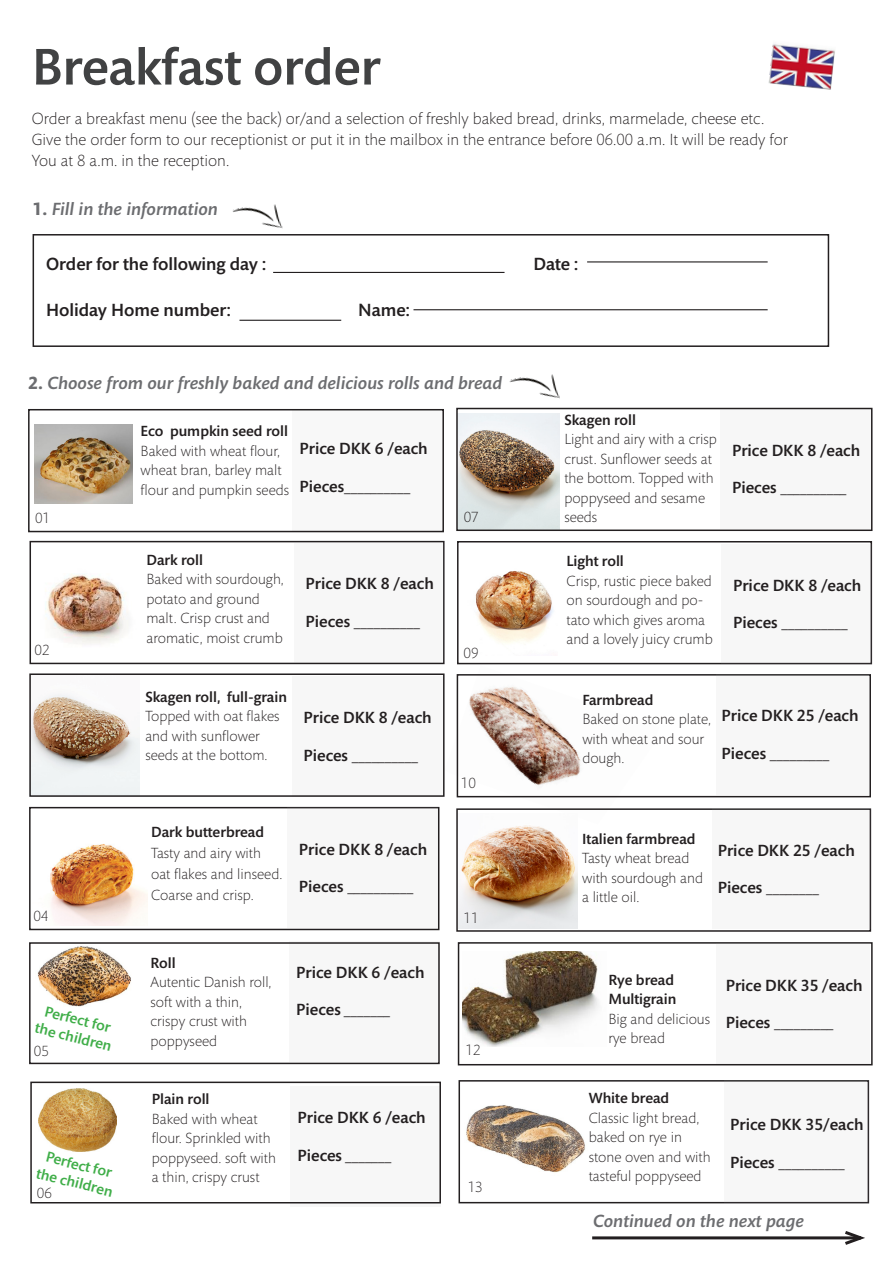
<style>
.page{position:relative;width:893px;height:1263px;background:#fff}
.page>*{position:absolute;margin:0;border:0;box-sizing:border-box;transform-origin:0 0}
.t1{font:500 52.5px "Mundo Sans";color:#414243}
.t2{font:italic 500 18px "Mundo Sans";color:#6c6d70}
.t3{font:500 18px "Mundo Sans";color:#231f20}
.t4{font:500 16.5px "Mundo Sans";color:#231f20}
.t5{font:300 16.5px/21px "Mundo Sans";color:#231f20}
.t6{font:300 15px/19.5px "Mundo Sans";color:#231f20}
.t7{font:500 15px "Mundo Sans";color:#231f20}
.t8{font:500 15px "Mundo Sans";color:#40ae49}
.t9{font:300 15px "Mundo Sans Std";color:#231f20}
.s1{font-weight:700;font-style:normal}
.s2{font-weight:500}
</style>
<div class="page">
<img style="left:475px;top:571px;width:78px;height:73px">
<div style="left:457px;top:541px;width:415px;height:123px;border:2px solid #231f20"></div>
<div style="left:721px;top:544px;width:151px;height:120px;background:#f7f7f7"></div>
<hr style="left:592px;top:1236px;width:269px;height:3px;background:#231f20">
<svg style="left:842px;top:1231px;width:23px;height:14px"></svg>
<hr style="left:413px;top:309px;width:355px;height:1px;background:#231f20">
<hr style="left:587px;top:261px;width:181px;height:1px;background:#231f20">
<hr style="left:273px;top:272px;width:232px;height:1px;background:#231f20">
<hr style="left:239px;top:320px;width:102px;height:1px;background:#231f20">
<div style="left:33px;top:234px;width:796px;height:113px;border:2px solid #231f20"></div>
<img style="left:232px;top:204px;width:52px;height:33px">
<img style="left:509px;top:374px;width:53px;height:34px">
<div style="left:292px;top:410px;width:150px;height:121px;background:#f8f8f8"></div>
<div style="left:292px;top:676px;width:150px;height:121px;background:#f7f7f7"></div>
<img style="left:28px;top:532px;width:129px;height:133px">
<div style="left:30px;top:541px;width:415px;height:123px;border:2px solid #231f20"></div>
<div style="left:294px;top:542px;width:151px;height:121px;background:#f7f7f7"></div>
<img style="left:50px;top:844px;width:98px;height:81px">
<div style="left:29px;top:807px;width:410px;height:123px;border:2px solid #231f20"></div>
<div style="left:287px;top:808px;width:151px;height:120px;background:#f7f7f7"></div>
<img style="left:459px;top:414px;width:100px;height:114px">
<div style="left:456px;top:408px;width:416px;height:123px;border:2px solid #231f20"></div>
<div style="left:720px;top:409px;width:151px;height:120px;background:#f7f7f7"></div>
<img style="left:37px;top:946px;width:94px;height:61px">
<div style="left:289px;top:941px;width:151px;height:121px;background:#f7f7f7"></div>
<div style="left:29px;top:942px;width:411px;height:122px;border:2px solid #231f20"></div>
<img style="left:456px;top:674px;width:203px;height:124px">
<div style="left:457px;top:674px;width:414px;height:123px;border:2px solid #231f20"></div>
<div style="left:716px;top:674px;width:154px;height:120px;background:#f7f7f7"></div>
<img style="left:459px;top:825px;width:118px;height:104px">
<div style="left:456px;top:808px;width:415px;height:124px;border:2px solid #231f20"></div>
<div style="left:712px;top:808px;width:159px;height:121px;background:#f7f7f7"></div>
<img style="left:769px;top:43px;width:66px;height:47px">
<img style="left:39px;top:1088px;width:77px;height:63px">
<div style="left:290px;top:1087px;width:151px;height:120px;background:#f7f7f7"></div>
<div style="left:30px;top:1081px;width:411px;height:122px;border:2px solid #231f20"></div>
<div style="left:458px;top:942px;width:415px;height:123px;border:2px solid #231f20"></div>
<div style="left:717px;top:944px;width:153px;height:120px;background:#f7f7f7"></div>
<img style="left:462px;top:952px;width:137px;height:94px">
<img style="left:466px;top:1105px;width:119px;height:68px">
<div style="left:458px;top:1080px;width:411px;height:123px;border:2px solid #231f20"></div>
<div style="left:725px;top:1080px;width:144px;height:123px;background:#f7f7f7"></div>
<img style="left:32px;top:694px;width:107px;height:100px">
<div style="left:29px;top:673px;width:416px;height:124px;border:2px solid #231f20"></div>
<div style="left:28px;top:409px;width:416px;height:123px;border:2px solid #231f20"></div>
<img style="left:35px;top:425px;width:98px;height:78px">
<p class="t1" style="left:32px;top:38px;width:350px">Breakfast order</p>
<p class="t5" style="left:32px;top:109px;width:758px">Order a breakfast menu (see the back) or/and a selection of freshly baked bread, drinks, marmelade, cheese etc.<br>Give the order form to our receptionist or put it in the mailbox in the entrance before 06.00 a.m. It will be ready for<br>You at 8 a.m. in the reception.</p>
<p class="t2" style="left:33px;top:199px;width:187px"><span class="s1">1.</span> Fill in the information</p>
<p class="t3" style="left:46px;top:254px;width:221px">Order for the following day :</p>
<p class="t3" style="left:533px;top:254px;width:46px">Date :</p>
<p class="t3" style="left:46px;top:300px;width:186px">Holiday Home number:</p>
<p class="t3" style="left:358px;top:300px;width:53px">Name:</p>
<p class="t2" style="left:28px;top:373px;width:476px"><span class="s1">2.</span> Choose from our freshly baked and delicious rolls and bread</p>
<p class="t9" style="left:35px;top:510px;width:17px">01</p>
<p class="t9" style="left:35px;top:642px;width:17px">02</p>
<p class="t9" style="left:34px;top:908px;width:17px">04</p>
<p class="t8" style="left:47px;top:1003px;width:69px;rotate:14deg">Perfect for</p>
<p class="t8" style="left:37px;top:1019px;width:80px;rotate:14deg">the children</p>
<p class="t9" style="left:34px;top:1043px;width:17px">05</p>
<p class="t8" style="left:48px;top:1149px;width:69px;rotate:14deg">Perfect for</p>
<p class="t8" style="left:39px;top:1165px;width:80px;rotate:14deg">the children</p>
<p class="t9" style="left:37px;top:1185px;width:17px">06</p>
<p class="t7" style="left:141px;top:423px;width:149px">Eco pumpkin seed roll</p>
<p class="t6" style="left:141px;top:441px;width:150px">Baked with wheat flour, wheat bran, barley malt flour and pumpkin seeds</p>
<p class="t4" style="left:300px;top:440px;width:130px">Price DKK 6 /each</p>
<p class="t4" style="left:300px;top:477px;width:112px">Pieces__________</p>
<p class="t7" style="left:146px;top:552px;width:58px">Dark roll</p>
<p class="t6" style="left:146px;top:570px;width:139px">Baked with sourdough, potato and ground malt. Crisp crust and aromatic, moist crumb</p>
<p class="t4" style="left:306px;top:575px;width:130px">Price DKK 8 /each</p>
<p class="t4" style="left:306px;top:612px;width:116px">Pieces __________</p>
<p class="t6" style="left:145px;top:688px;width:143px"><span class="s2">Skagen roll, full-grain<br></span>Topped with oat flakes and with sunflower seeds at the bottom.</p>
<p class="t4" style="left:303px;top:709px;width:130px">Price DKK 8 /each</p>
<p class="t4" style="left:303px;top:746px;width:116px">Pieces __________</p>
<p class="t7" style="left:151px;top:824px;width:114px">Dark butterbread</p>
<p class="t6" style="left:151px;top:843px;width:133px;line-height:21px">Tasty and airy with oat flakes and linseed.<br>Coarse and crisp.</p>
<p class="t4" style="left:299px;top:840px;width:130px">Price DKK 8 /each</p>
<p class="t4" style="left:299px;top:878px;width:116px">Pieces __________</p>
<p class="t7" style="left:151px;top:954px;width:27px">Roll</p>
<p class="t6" style="left:151px;top:973px;width:123px">Autentic Danish roll, soft with a thin, crispy crust with</p>
<p class="t6" style="left:151px;top:1031px;width:68px">poppyseed</p>
<p class="t7" style="left:152px;top:1091px;width:59px">Plain roll</p>
<p class="t6" style="left:152px;top:1109px;width:126px">Baked with wheat flour. Sprinkled with poppyseed. soft with a thin, crispy crust</p>
<p class="t4" style="left:296px;top:963px;width:130px">Price DKK 6 /each</p>
<p class="t4" style="left:296px;top:1001px;width:95px">Pieces _______</p>
<p class="t4" style="left:297px;top:1109px;width:130px">Price DKK 6 /each</p>
<p class="t4" style="left:297px;top:1146px;width:95px">Pieces _______</p>
<p class="t9" style="left:464px;top:509px;width:17px">07</p>
<p class="t9" style="left:463px;top:645px;width:17px">09</p>
<p class="t9" style="left:461px;top:775px;width:17px">10</p>
<p class="t9" style="left:463px;top:910px;width:17px">11</p>
<p class="t9" style="left:466px;top:1042px;width:17px">12</p>
<p class="t9" style="left:468px;top:1179px;width:17px">13</p>
<p class="t6" style="left:564px;top:411px;width:154px"><span class="s2">Skagen roll<br></span>Light and airy with a crisp crust. Sunflower seeds at the bottom. Topped with poppyseed and sesame seeds</p>
<p class="t4" style="left:732px;top:441px;width:130px">Price DKK 8 /each</p>
<p class="t4" style="left:732px;top:479px;width:116px">Pieces __________</p>
<p class="t7" style="left:566px;top:553px;width:59px">Light roll</p>
<p class="t6" style="left:566px;top:572px;width:148px">Crisp, rustic piece baked on sourdough and po&shy;tato which gives aroma and a lovely juicy crumb</p>
<p class="t4" style="left:733px;top:576px;width:130px">Price DKK 8 /each</p>
<p class="t4" style="left:733px;top:614px;width:116px">Pieces __________</p>
<p class="t6" style="left:582px;top:690px;width:130px"><span class="s2">Farmbread<br></span>Baked on stone plate,</p>
<p class="t6" style="left:582px;top:729px;width:123px">with wheat and sour dough.</p>
<p class="t4" style="left:722px;top:706px;width:139px">Price DKK 25 /each</p>
<p class="t4" style="left:722px;top:744px;width:109px">Pieces _________</p>
<p class="t7" style="left:582px;top:830px;width:115px">Italien farmbread</p>
<p class="t6" style="left:582px;top:849px;width:122px">Tasty wheat bread with sourdough and a little oil.</p>
<p class="t4" style="left:718px;top:841px;width:139px">Price DKK 25 /each</p>
<p class="t4" style="left:718px;top:878px;width:103px">Pieces ________</p>
<p class="t7" style="left:608px;top:971px;width:67px">Rye bread</p>
<p class="t7" style="left:608px;top:991px;width:69px">Multigrain</p>
<p class="t6" style="left:608px;top:1009px;width:103px">Big and delicious rye bread</p>
<p class="t4" style="left:726px;top:976px;width:138px">Price DKK 35 /each</p>
<p class="t4" style="left:726px;top:1014px;width:109px">Pieces _________</p>
<p class="t7" style="left:589px;top:1090px;width:82px">White bread</p>
<p class="t6" style="left:589px;top:1108px;width:123px">Classic light bread, baked on rye in stone oven and with tasteful poppyseed</p>
<p class="t4" style="left:730px;top:1115px;width:135px">Price DKK 35/each</p>
<p class="t4" style="left:730px;top:1153px;width:116px">Pieces __________</p>
<p class="t2" style="left:593px;top:1211px;width:212px">Continued on the next page</p>
</div>
